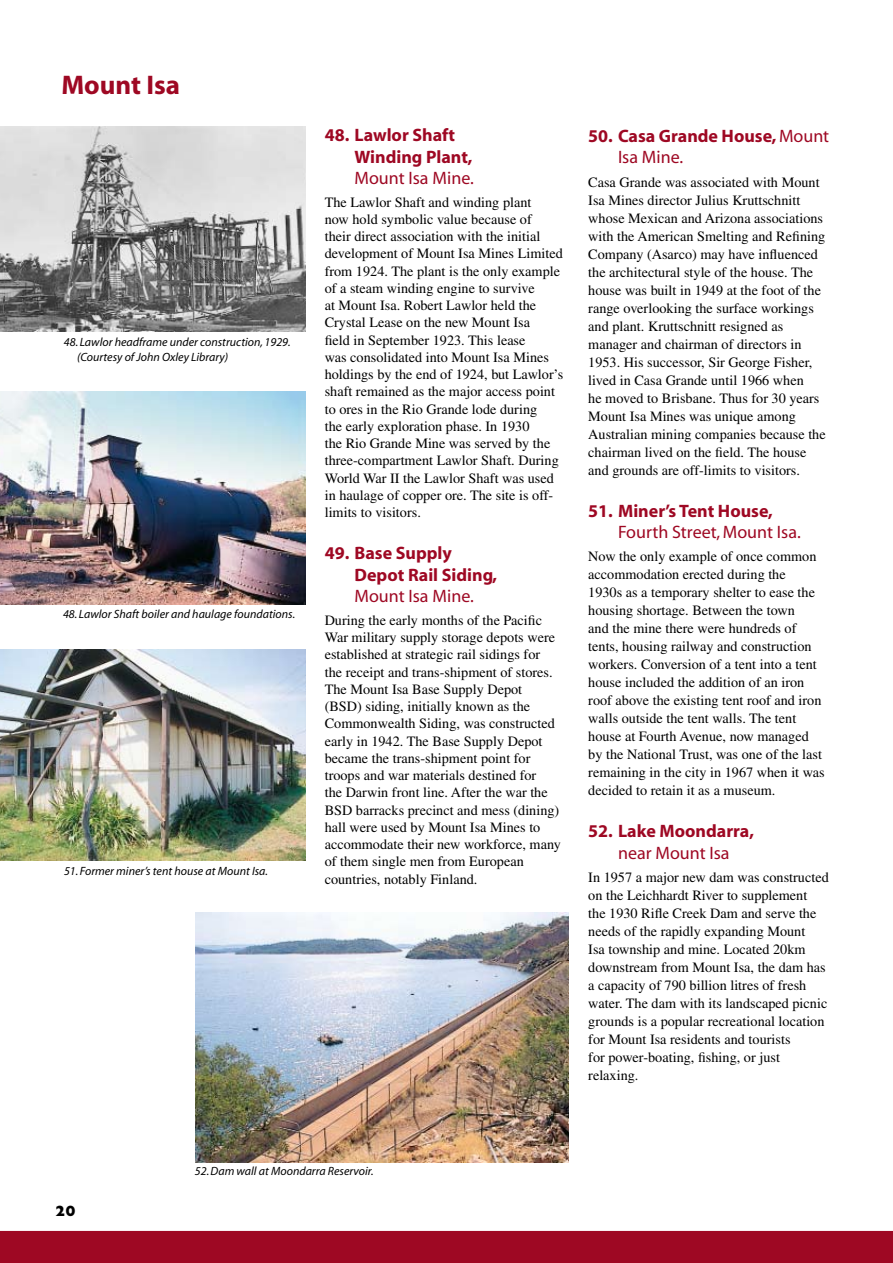
<style>
.page{position:relative;width:893px;height:1263px;background:#fff}
.page>*{position:absolute;margin:0;border:0;box-sizing:border-box;transform-origin:0 0}
.t1{font:700 27px "Myriad";color:#9e0823}
.t2{font:700 18px/21.6px "Myriad";color:#9e0823}
.t3{font:18px "Myriad";color:#9e0823}
.t4{font:800 15px "Gill Sans";color:#000}
.t5{font:14.25px/18px "Times";color:#000}
.t6{font:italic 12px/14.4px "Myriad";color:#000}
.s1{font-weight:400}
</style>
<div class="page">
<div style="left:0;top:1231px;width:893px;height:32px;background:#9e0823"></div>
<img style="left:0;top:127px;width:306px;height:204px">
<img style="left:0;top:392px;width:306px;height:213px">
<img style="left:0;top:649px;width:306px;height:211px">
<img style="left:195px;top:913px;width:373px;height:250px">
<h1 class="t1" style="left:61px;top:71px;width:120px">Mount Isa</h1>
<p class="t6" style="left:77px;top:336px;width:215px;text-indent:-13px">48. Lawlor headframe under construction, 1929. (Courtesy of John Oxley Library)</p>
<p class="t6" style="left:63px;top:607px;width:234px">48. Lawlor Shaft boiler and haulage foundations.</p>
<p class="t6" style="left:64px;top:864px;width:206px">51. Former miner’s tent house at Mount Isa.</p>
<p class="t2" style="left:354px;top:125px;width:119px;text-indent:-30px">48. Lawlor Shaft<br>Winding Plant,</p>
<p class="t3" style="left:354px;top:169px;width:121px">Mount Isa Mine.</p>
<p class="t5" style="left:325px;top:193px;width:240px;line-height:17.2px">The Lawlor Shaft and winding plant<br>now hold symbolic value because of<br>their direct association with the initial development of Mount Isa Mines Limited from 1924. The plant is the only example of a steam winding engine to survive<br>at Mount Isa. Robert Lawlor held the Crystal Lease on the new Mount Isa<br>field in September 1923. This lease<br>was consolidated into Mount Isa Mines holdings by the end of 1924, but Lawlor’s shaft remained as the major access point to ores in the Rio Grande lode during<br>the early exploration phase. In 1930<br>the Rio Grande Mine was served by the three-compartment Lawlor Shaft. During World War II the Lawlor Shaft was used in haulage of copper ore. The site is off&shy;limits to visitors.</p>
<p class="t2" style="left:354px;top:543px;width:144px;text-indent:-30px">49. Base Supply<br>Depot Rail Siding,</p>
<p class="t3" style="left:354px;top:587px;width:121px">Mount Isa Mine.</p>
<p class="t5" style="left:325px;top:611px;width:238px;line-height:17.2px">During the early months of the Pacific War military supply storage depots were established at strategic rail sidings for the receipt and trans-shipment of stores.<br>The Mount Isa Base Supply Depot (BSD) siding, initially known as the Commonwealth Siding, was constructed early in 1942. The Base Supply Depot became the trans-shipment point for troops and war materials destined for<br>the Darwin front line. After the war the BSD barracks precinct and mess (dining) hall were used by Mount Isa Mines to accommodate their new workforce, many of them single men from European countries, notably Finland.</p>
<p class="t2" style="left:618px;top:126px;width:213px;text-indent:-30px">50. Casa Grande House, <span class="s1">Mount<br>Isa Mine.</span></p>
<p class="t5" style="left:588px;top:173px;width:239px">Casa Grande was associated with Mount Isa Mines director Julius Kruttschnitt whose Mexican and Arizona associations with the American Smelting and Refining Company (Asarco) may have influenced the architectural style of the house. The house was built in 1949 at the foot of the range overlooking the surface workings and plant. Kruttschnitt resigned as manager and chairman of directors in 1953. His successor, Sir George Fisher, lived in Casa Grande until 1966 when<br>he moved to Brisbane. Thus for 30 years Mount Isa Mines was unique among Australian mining companies because the chairman lived on the field. The house and grounds are off-limits to visitors.</p>
<p class="t2" style="left:588px;top:500px;width:186px">51. Miner’s Tent House,</p>
<p class="t3" style="left:618px;top:523px;width:184px">Fourth Street, Mount Isa.</p>
<p class="t5" style="left:588px;top:547px;width:238px">Now the only example of once common accommodation erected during the<br>1930s as a temporary shelter to ease the housing shortage. Between the town<br>and the mine there were hundreds of tents, housing railway and construction workers. Conversion of a tent into a tent house included the addition of an iron roof above the existing tent roof and iron walls outside the tent walls. The tent house at Fourth Avenue, now managed by the National Trust, was one of the last remaining in the city in 1967 when it was decided to retain it as a museum.</p>
<p class="t2" style="left:588px;top:821px;width:167px">52. Lake Moondarra,</p>
<p class="t3" style="left:618px;top:844px;width:113px">near Mount Isa</p>
<p class="t5" style="left:588px;top:868px;width:242px">In 1957 a major new dam was constructed on the Leichhardt River to supplement<br>the 1930 Rifle Creek Dam and serve the needs of the rapidly expanding Mount<br>Isa township and mine. Located 20km downstream from Mount Isa, the dam has a capacity of 790 billion litres of fresh water. The dam with its landscaped picnic grounds is a popular recreational location for Mount Isa residents and tourists<br>for power-boating, fishing, or just relaxing.</p>
<p class="t4" style="left:55px;top:1202px;width:22px">20</p>
<p class="t6" style="left:195px;top:1164px;width:180px">52. Dam wall at Moondarra Reservoir.</p>
</div>
